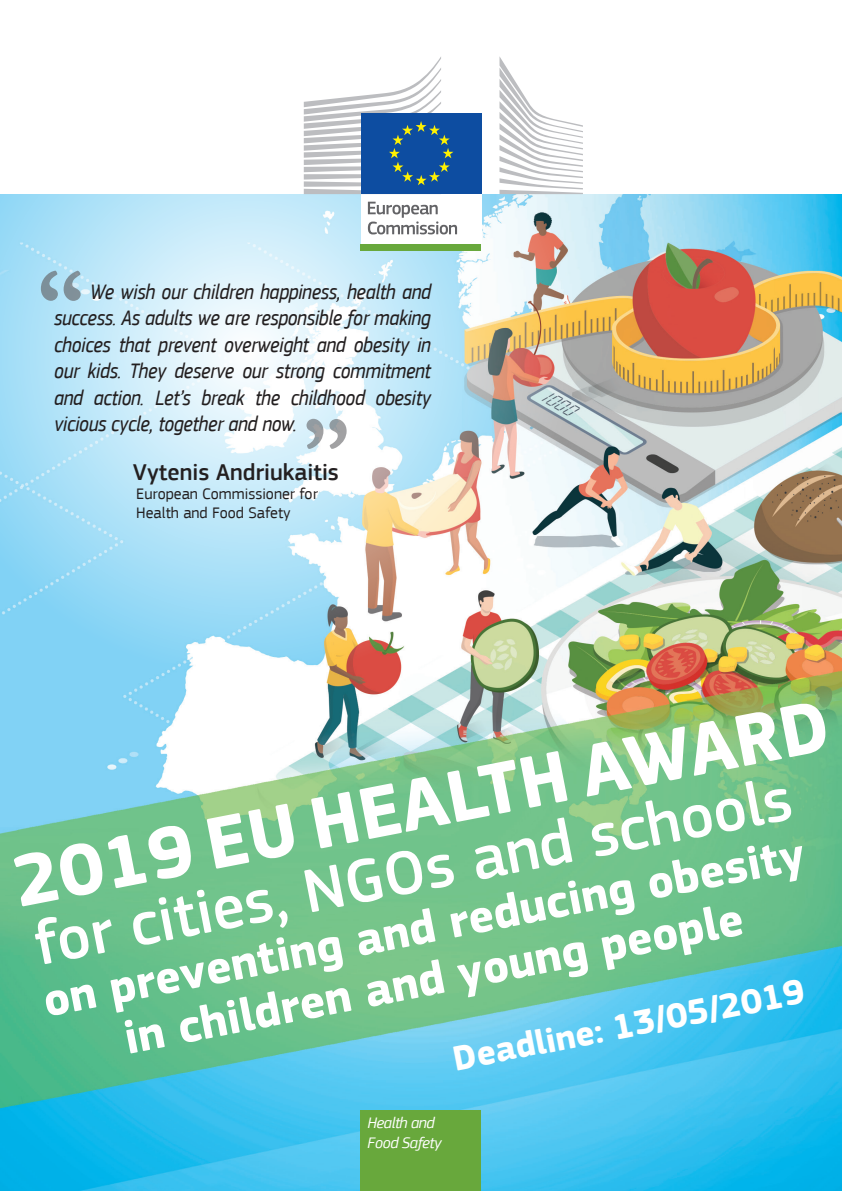
<style>
.page{position:relative;width:842px;height:1191px;background:#fff}
.page>*{position:absolute;margin:0;border:0;box-sizing:border-box;transform-origin:0 0}
.t1{font:700 96px "Garamond";color:#636366}
.t2{font:700 76px "EC Square Sans Pro";color:#fff}
.t3{font:500 64px "EC Square Sans Pro";color:#fff}
.t4{font:700 48px/52px "EC Square Sans Pro";color:#fff;text-align:center}
.t5{font:700 36px "EC Square Sans Pro";color:#fff}
.t6{font:500 24px "EC Square Sans Pro";color:#231f20}
.t7{font:italic 22px/26.4px "EC Square Sans Cond Pro";color:#231f20;text-align:justify}
.t8{font:16px/19.2px "EC Square Sans Pro";color:#231f20}
.t9{font:italic 16px/19.2px "EC Square Sans Pro";letter-spacing:-.03em;color:#fff}
</style>
<div class="page">
<img style="left:0;top:194px;width:842px;height:997px">
<div style="left:361px;top:1110px;width:120px;height:81px;background:#68a83c"></div>
<svg style="left:0;top:102px;width:572px;height:561px"></svg>
<div style="left:361px;top:192px;width:120px;height:51px;background:#fff"></div>
<svg style="left:368px;top:202px;width:89px;height:32px"></svg>
<svg style="left:499px;top:56px;width:84px;height:138px"></svg>
<div style="left:361px;top:114px;width:120px;height:80px;background:#0d4da1"></div>
<svg style="left:304px;top:57px;width:149px;height:137px"></svg>
<div style="left:361px;top:243px;width:120px;height:7px;background:#68a83c"></div>
<h1 class="t1" style="left:36px;top:236px;width:49px">“</h1>
<p class="t7" style="left:54px;top:279px;width:378px;text-indent:36px">We wish our children happiness, health and success. As adults we are responsible for making choices that prevent overweight and obesity in our kids. They deserve our strong commitment and action. Let’s break the childhood obesity vicious cycle, together and now.</p>
<p class="t6" style="left:133px;top:458px;width:207px">Vytenis Andriukaitis</p>
<p class="t8" style="left:136px;top:484px;width:183px">European Commissioner for<br>Health and Food Safety</p>
<h1 class="t1" style="left:303px;top:384px;width:49px">”</h1>
<h2 class="t2" style="left:6px;top:837px;width:831px;rotate:-11deg">2019 EU HEALTH AWARD</h2>
<h3 class="t3" style="left:28px;top:908px;width:772px;rotate:-11deg">for cities, NGOs and schools</h3>
<h3 class="t4" style="left:39px;top:977px;width:776px;rotate:-11deg">on preventing and reducing obesity in children and young people</h3>
<h3 class="t5" style="left:449px;top:1037px;width:359px;rotate:-11deg">Deadline: 13/05/2019</h3>
<p class="t9" style="left:368px;top:1113px;width:76px">Health and<br>Food Safety</p>
</div>
